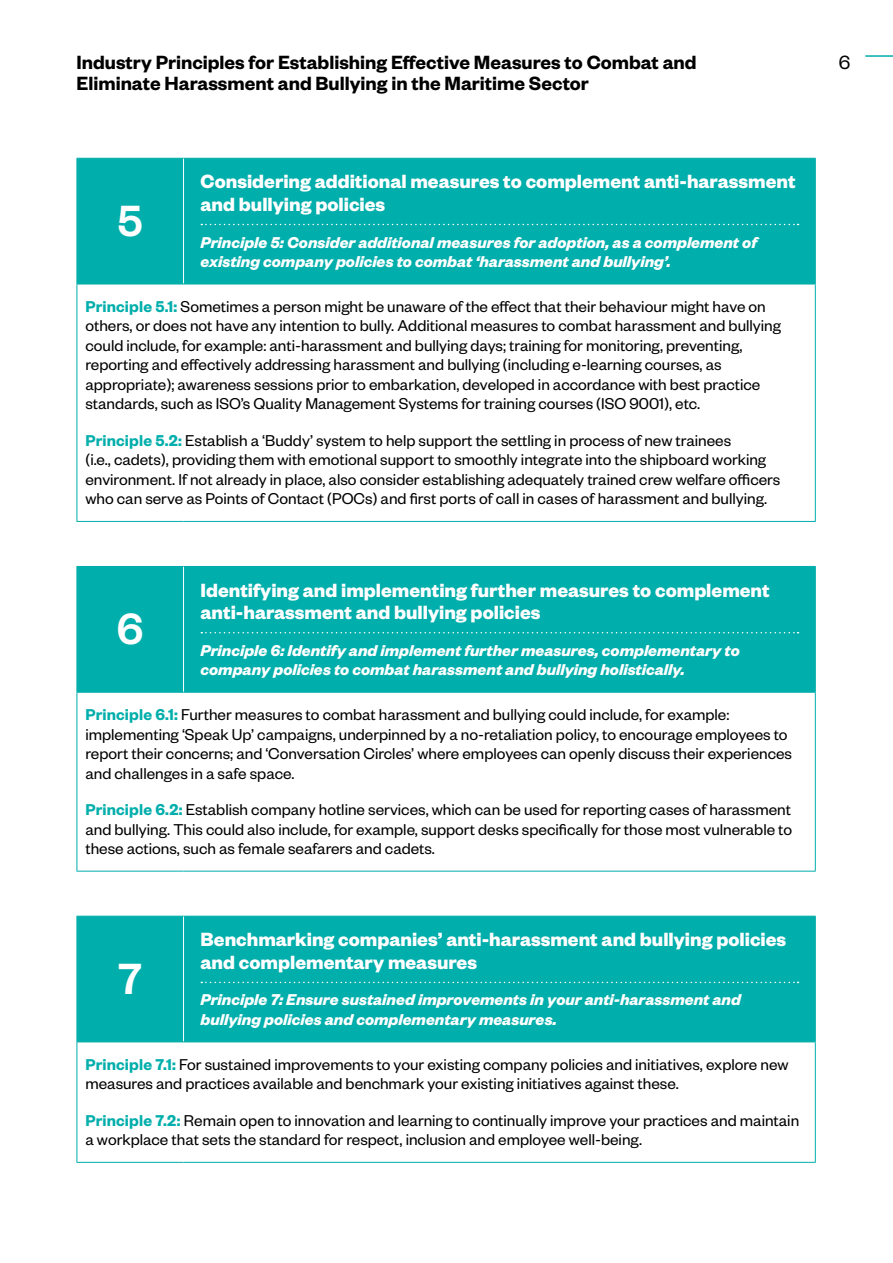
<style>
.page{position:relative;width:893px;height:1263px;background:#fff}
.page>*{position:absolute;margin:0;border:0;box-sizing:border-box;transform-origin:0 0}
.t1{font:500 48px "Founders Grotesk";color:#fff}
.t2{font:700 21px/22.5px "Founders Grotesk";color:#fff}
.t3{font:600 21px/21px "Founders Grotesk";color:#000}
.t4{font:21px "Founders Grotesk";color:#000}
.t5{font:17.25px/19.5px "Founders Grotesk";color:#000}
.t6{font:italic 700 17.25px/19.5px "Founders Grotesk";color:#fff}
.s1{font-weight:600;color:#00aeab}
</style>
<div class="page">
<hr style="left:865px;top:55px;width:28px;height:2px;background:#00aeab">
<div style="left:78px;top:159px;width:737px;height:125px;background:#00aeab"></div>
<hr style="left:77px;top:158px;width:107px;height:1px;background:#00aeab">
<hr style="left:77px;top:159px;width:1px;height:125px;background:#00aeab">
<hr style="left:184px;top:158px;width:632px;height:1px;background:#00aeab">
<hr style="left:815px;top:159px;width:1px;height:125px;background:#00aeab">
<hr style="left:183px;top:159px;width:1px;height:125px;background:#fff">
<hr style="left:77px;top:284px;width:107px;height:1px;background:#00aeab">
<hr style="left:77px;top:284px;width:1px;height:237px;background:#00aeab">
<hr style="left:184px;top:284px;width:632px;height:1px;background:#00aeab">
<hr style="left:815px;top:284px;width:1px;height:237px;background:#00aeab">
<hr style="left:77px;top:521px;width:107px;height:1px;background:#00aeab">
<hr style="left:184px;top:521px;width:632px;height:1px;background:#00aeab">
<svg style="left:201px;top:224px;width:597px;height:1px"></svg>
<div style="left:78px;top:567px;width:737px;height:125px;background:#00aeab"></div>
<hr style="left:77px;top:566px;width:107px;height:1px;background:#00aeab">
<hr style="left:77px;top:567px;width:1px;height:125px;background:#00aeab">
<hr style="left:184px;top:566px;width:632px;height:1px;background:#00aeab">
<hr style="left:815px;top:567px;width:1px;height:125px;background:#00aeab">
<hr style="left:183px;top:567px;width:1px;height:125px;background:#fff">
<hr style="left:77px;top:692px;width:107px;height:1px;background:#00aeab">
<hr style="left:77px;top:693px;width:1px;height:178px;background:#00aeab">
<hr style="left:184px;top:692px;width:632px;height:1px;background:#00aeab">
<hr style="left:815px;top:693px;width:1px;height:178px;background:#00aeab">
<hr style="left:77px;top:871px;width:107px;height:1px;background:#00aeab">
<hr style="left:184px;top:871px;width:632px;height:1px;background:#00aeab">
<svg style="left:201px;top:632px;width:597px;height:1px"></svg>
<div style="left:78px;top:917px;width:737px;height:124px;background:#00aeab"></div>
<hr style="left:77px;top:916px;width:107px;height:1px;background:#00aeab">
<hr style="left:77px;top:916px;width:1px;height:125px;background:#00aeab">
<hr style="left:184px;top:916px;width:632px;height:1px;background:#00aeab">
<hr style="left:815px;top:916px;width:1px;height:125px;background:#00aeab">
<hr style="left:183px;top:916px;width:1px;height:125px;background:#fff">
<hr style="left:77px;top:1041px;width:107px;height:1px;background:#00aeab">
<hr style="left:77px;top:1042px;width:1px;height:120px;background:#00aeab">
<hr style="left:184px;top:1041px;width:632px;height:1px;background:#00aeab">
<hr style="left:815px;top:1042px;width:1px;height:120px;background:#00aeab">
<hr style="left:77px;top:1162px;width:107px;height:1px;background:#00aeab">
<hr style="left:184px;top:1162px;width:632px;height:1px;background:#00aeab">
<svg style="left:201px;top:982px;width:597px;height:1px"></svg>
<p class="t3" style="left:77px;top:50px;width:622px">Industry Principles for Establishing Effective Measures to Combat and<br>Eliminate Harassment and Bullying in the Maritime Sector</p>
<p class="t4" style="left:839px;top:49px;width:13px">6</p>
<p class="t2" style="left:201px;top:169px;width:596px">Considering additional measures to complement anti-harassment and bullying policies</p>
<p class="t6" style="left:201px;top:231px;width:558px">Principle 5: Consider additional measures for adoption, as a complement of existing company policies to combat ‘harassment and bullying’.</p>
<p class="t5" style="left:85px;top:296px;width:697px"><span class="s1">Principle 5.1:</span> Sometimes a person might be unaware of the effect that their behaviour might have on others, or does not have any intention to bully. Additional measures to combat harassment and bullying could include, for example: anti-harassment and bullying days; training for monitoring, preventing, reporting and effectively addressing harassment and bullying (including e-learning courses, as appropriate); awareness sessions prior to embarkation, developed in accordance with best practice standards, such as ISO’s Quality Management Systems for training courses (ISO 9001), etc.</p>
<p class="t5" style="left:85px;top:430px;width:696px"><span class="s1">Principle 5.2:</span> Establish a ‘Buddy’ system to help support the settling in process of new trainees<br>(i.e., cadets), providing them with emotional support to smoothly integrate into the shipboard working environment. If not already in place, also consider establishing adequately trained crew welfare officers who can serve as Points of Contact (POCs) and first ports of call in cases of harassment and bullying.</p>
<h1 class="t1" style="left:118px;top:191px;width:27px">5</h1>
<p class="t2" style="left:201px;top:578px;width:571px">Identifying and implementing further measures to complement anti-harassment and bullying policies</p>
<p class="t6" style="left:201px;top:640px;width:541px">Principle 6: Identify and implement further measures, complementary to company policies to combat harassment and bullying holistically.</p>
<p class="t5" style="left:85px;top:704px;width:708px"><span class="s1">Principle 6.1:</span> Further measures to combat harassment and bullying could include, for example: implementing ‘Speak Up’ campaigns, underpinned by a no-retaliation policy, to encourage employees to report their concerns; and ‘Conversation Circles’ where employees can openly discuss their experiences and challenges in a safe space.</p>
<p class="t5" style="left:85px;top:799px;width:708px;text-align:justify"><span class="s1">Principle 6.2:</span> Establish company hotline services, which can be used for reporting cases of harassment and bullying. This could also include, for example, support desks specifically for those most vulnerable to these actions, such as female seafarers and cadets.</p>
<h1 class="t1" style="left:117px;top:599px;width:28px">6</h1>
<p class="t2" style="left:201px;top:927px;width:587px">Benchmarking companies’ anti-harassment and bullying policies and complementary measures</p>
<p class="t6" style="left:201px;top:989px;width:542px">Principle 7: Ensure sustained improvements in your anti-harassment and bullying policies and complementary measures.</p>
<p class="t5" style="left:85px;top:1054px;width:705px"><span class="s1">Principle 7.1:</span> For sustained improvements to your existing company policies and initiatives, explore new measures and practices available and benchmark your existing initiatives against these.</p>
<p class="t5" style="left:85px;top:1110px;width:715px"><span class="s1">Principle 7.2:</span> Remain open to innovation and learning to continually improve your practices and maintain a workplace that sets the standard for respect, inclusion and employee well-being.</p>
<h1 class="t1" style="left:118px;top:949px;width:25px">7</h1>
</div>
